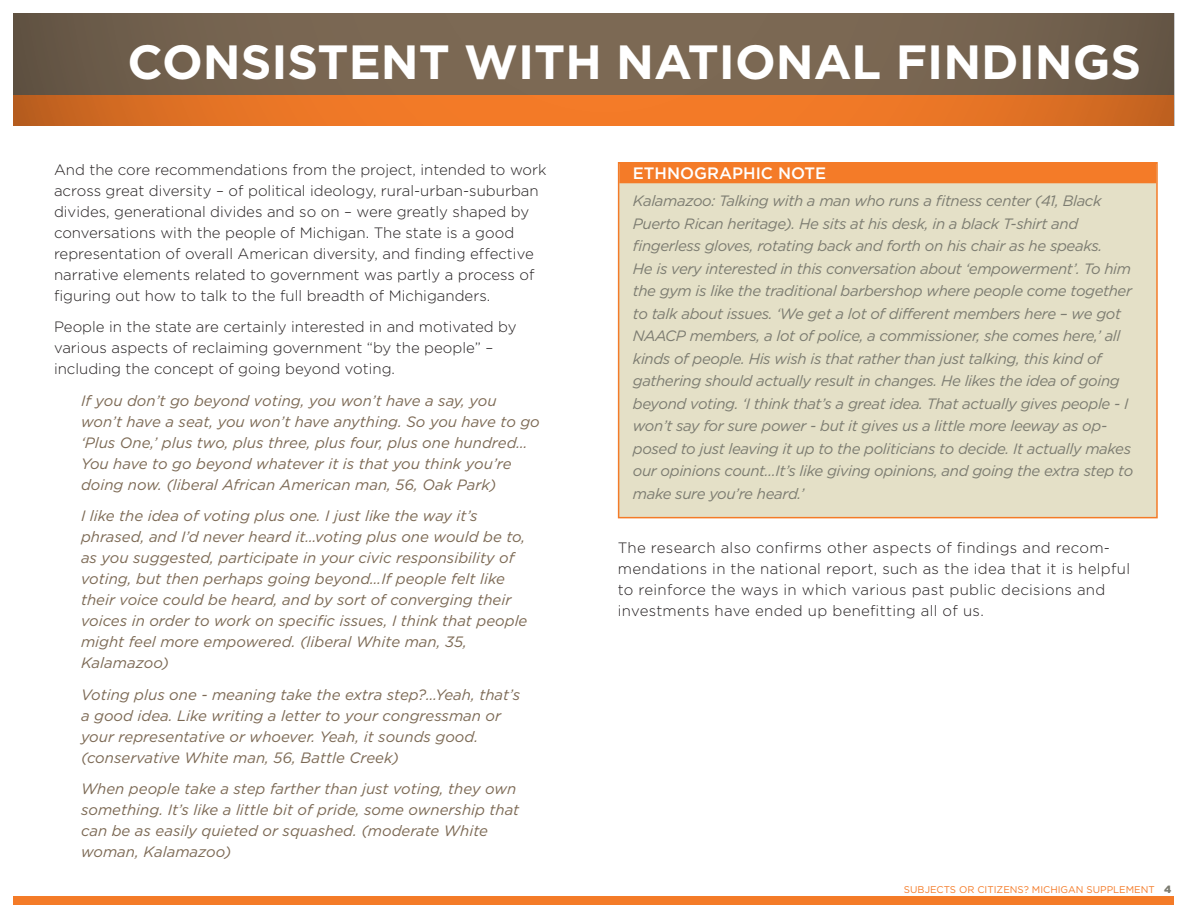
<style>
.page{position:relative;width:1188px;height:918px;background:#fff}
.page>*{position:absolute;margin:0;border:0;box-sizing:border-box;transform-origin:0 0}
.t1{font:700 48px "Gotham";color:#fff}
.Tax_Callout{font:500 16.5px "Gotham";color:#fff}
.Quote_1_2{font:italic 15px/21px "Gotham";color:#7c6954}
.Tax_Callout-2{font:italic 15px/22.5px "Gotham";letter-spacing:-.025em;color:#7c7c71}
.Copy{font:300 15px/21px "Gotham";color:#231f20}
.Copy-2{font:300 15px/21px "Gotham";letter-spacing:.02em;color:#231f20}
.t2{font:900 10.5px "Gotham";color:#7c7c71}
.t3{font:9.75px "Gotham";color:#f47b28}
</style>
<div class="page">
<div style="left:14px;top:896px;width:1160px;height:8px;background:#f47b28"></div>
<svg style="left:14px;top:14px;width:1160px;height:111px;background:#936744"></svg>
<div style="left:619px;top:163px;width:538px;height:355px;background:#e4e0c7"></div>
<div style="left:619px;top:162px;width:537px;height:21px;background:#f47b28"></div>
<div style="left:618px;top:162px;width:540px;height:356px;border:2px solid #f47b28"></div>
<p class="t1" style="left:128px;top:34px;width:1015px">CONSISTENT WITH NATIONAL FINDINGS</p>
<p class="Copy" style="left:54px;top:159px;width:494px">And the core recommendations from the project, intended to work across great diversity – of political ideology, rural-urban-suburban divides, generational divides and so on – were greatly shaped by conversations with the people of Michigan. The state is a good representation of overall American diversity, and finding effective narrative elements related to government was partly a process of figuring out how to talk to the full breadth of Michiganders.</p>
<p class="Copy" style="left:54px;top:316px;width:464px">People in the state are certainly interested in and motivated by various aspects of reclaiming government “by the people” – including the concept of going beyond voting.</p>
<p class="Quote_1_2" style="left:81px;top:390px;width:460px">If you don’t go beyond voting, you won’t have a say, you won’t have a seat, you won’t have anything. So you have to go ‘Plus One,’ plus two, plus three, plus four, plus one hundred… You have to go beyond whatever it is that you think you’re doing now. (liberal African American man, 56, Oak Park)</p>
<p class="Quote_1_2" style="left:81px;top:505px;width:448px">I like the idea of voting plus one. I just like the way it’s phrased, and I’d never heard it…voting plus one would be to, as you suggested, participate in your civic responsibility of voting, but then perhaps going beyond…If people felt like their voice could be heard, and by sort of converging their voices in order to work on specific issues, I think that people might feel more empowered. (liberal White man, 35, Kalamazoo)</p>
<p class="Quote_1_2" style="left:81px;top:684px;width:441px">Voting plus one - meaning take the extra step?…Yeah, that’s a good idea. Like writing a letter to your congressman or your representative or whoever. Yeah, it sounds good. (conservative White man, 56, Battle Creek)</p>
<p class="Quote_1_2" style="left:81px;top:778px;width:440px">When people take a step farther than just voting, they own something. It’s like a little bit of pride, some ownership that can be as easily quieted or squashed. (moderate White woman, Kalamazoo)</p>
<p class="Tax_Callout" style="left:633px;top:164px;width:195px">ETHNOGRAPHIC NOTE</p>
<p class="Tax_Callout-2" style="left:633px;top:190px;width:502px">Kalamazoo: Talking with a man who runs a fitness center (41, Black Puerto Rican heritage). He sits at his desk, in a black T-shirt and fingerless gloves, rotating back and forth on his chair as he speaks.<br>He is very interested in this conversation about ‘empowerment’. To him the gym is like the traditional barbershop where people come together to talk about issues. ‘We get a lot of different members here – we got NAACP members, a lot of police, a commissioner, she comes here,’ all kinds of people. His wish is that rather than just talking, this kind of gathering should actually result in changes. He likes the idea of going beyond voting. ‘I think that’s a great idea. That actually gives people - I won’t say for sure power - but it gives us a little more leeway as op&shy;posed to just leaving it up to the politicians to decide. It actually makes our opinions count…It’s like giving opinions, and going the extra step to make sure you’re heard.’</p>
<p class="Copy-2" style="left:618px;top:537px;width:514px">The research also confirms other aspects of findings and recom&shy;mendations in the national report, such as the idea that it is helpful to reinforce the ways in which various past public decisions and investments have ended up benefitting all of us.</p>
<p class="t3" style="left:904px;top:884px;width:252px">SUBJECTS OR CITIZENS? MICHIGAN SUPPLEMENT</p>
<p class="t2" style="left:1164px;top:883px;width:9px">4</p>
</div>
